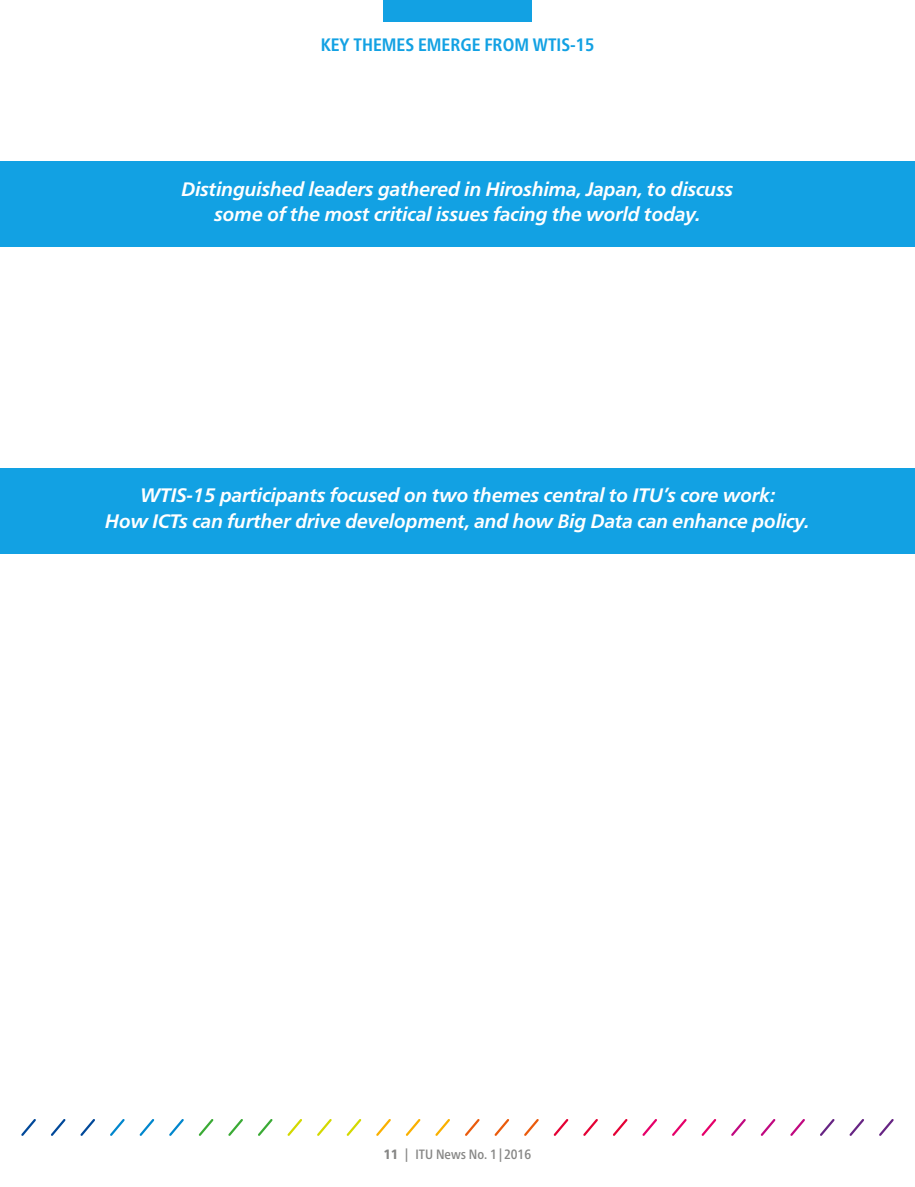
<style>
.page{position:relative;width:915px;height:1187px;background:#fff}
.page>*{position:absolute;margin:0;border:0;box-sizing:border-box;transform-origin:0 0}
.t1{font:italic 700 19.5px/25.5px "Frutiger Neue LTW1 G";letter-spacing:-.01em;color:#fff;text-align:center}
.t2{font:700 condensed 18px "Frutiger Neue LTW1 G";color:#12a1e3}
.t3{font:500 condensed 13.5px "Frutiger Neue LTW1 G";color:#878786}
.s1{font-weight:800}
</style>
<div class="page">
<div style="left:0;top:162px;width:914px;height:85px;background:#12a1e3"></div>
<div style="left:0;top:468px;width:914px;height:85px;background:#12a1e3"></div>
<svg style="left:21px;top:1119px;width:15px;height:17px"></svg>
<svg style="left:51px;top:1119px;width:15px;height:17px"></svg>
<svg style="left:80px;top:1119px;width:15px;height:17px"></svg>
<svg style="left:110px;top:1119px;width:15px;height:17px"></svg>
<svg style="left:139px;top:1119px;width:16px;height:17px"></svg>
<svg style="left:169px;top:1119px;width:15px;height:17px"></svg>
<svg style="left:198px;top:1119px;width:16px;height:17px"></svg>
<svg style="left:228px;top:1119px;width:15px;height:17px"></svg>
<svg style="left:258px;top:1119px;width:15px;height:17px"></svg>
<svg style="left:287px;top:1119px;width:15px;height:17px"></svg>
<svg style="left:317px;top:1119px;width:15px;height:17px"></svg>
<svg style="left:346px;top:1119px;width:16px;height:17px"></svg>
<svg style="left:376px;top:1119px;width:15px;height:17px"></svg>
<svg style="left:405px;top:1119px;width:16px;height:17px"></svg>
<svg style="left:435px;top:1119px;width:15px;height:17px"></svg>
<svg style="left:465px;top:1119px;width:15px;height:17px"></svg>
<svg style="left:494px;top:1119px;width:16px;height:17px"></svg>
<svg style="left:524px;top:1119px;width:15px;height:17px"></svg>
<svg style="left:553px;top:1119px;width:16px;height:17px"></svg>
<svg style="left:583px;top:1119px;width:15px;height:17px"></svg>
<svg style="left:613px;top:1119px;width:15px;height:17px"></svg>
<svg style="left:642px;top:1119px;width:15px;height:17px"></svg>
<svg style="left:672px;top:1119px;width:15px;height:17px"></svg>
<svg style="left:701px;top:1119px;width:16px;height:17px"></svg>
<svg style="left:731px;top:1119px;width:15px;height:17px"></svg>
<svg style="left:760px;top:1119px;width:16px;height:17px"></svg>
<svg style="left:790px;top:1119px;width:15px;height:17px"></svg>
<svg style="left:820px;top:1119px;width:15px;height:17px"></svg>
<svg style="left:849px;top:1119px;width:15px;height:17px"></svg>
<svg style="left:879px;top:1119px;width:15px;height:17px"></svg>
<div style="left:383px;top:0;width:148px;height:21px;background:#12a1e3"></div>
<p class="t2" style="left:320px;top:34px;width:275px">KEY THEMES EMERGE FROM WTIS‑15</p>
<p class="t1" style="left:181px;top:176px;width:553px">Distinguished leaders gathered in Hiroshima, Japan, to discuss some of the most critical issues facing the world today.</p>
<p class="t1" style="left:105px;top:482px;width:705px">WTIS‑15 participants focused on two themes central to ITU’s core work:<br>How ICTs can further drive development, and how Big Data can enhance policy.</p>
<p class="t3" style="left:384px;top:1146px;width:149px"><span class="s1">11</span> | ITU News No. 1|2016</p>
</div>
